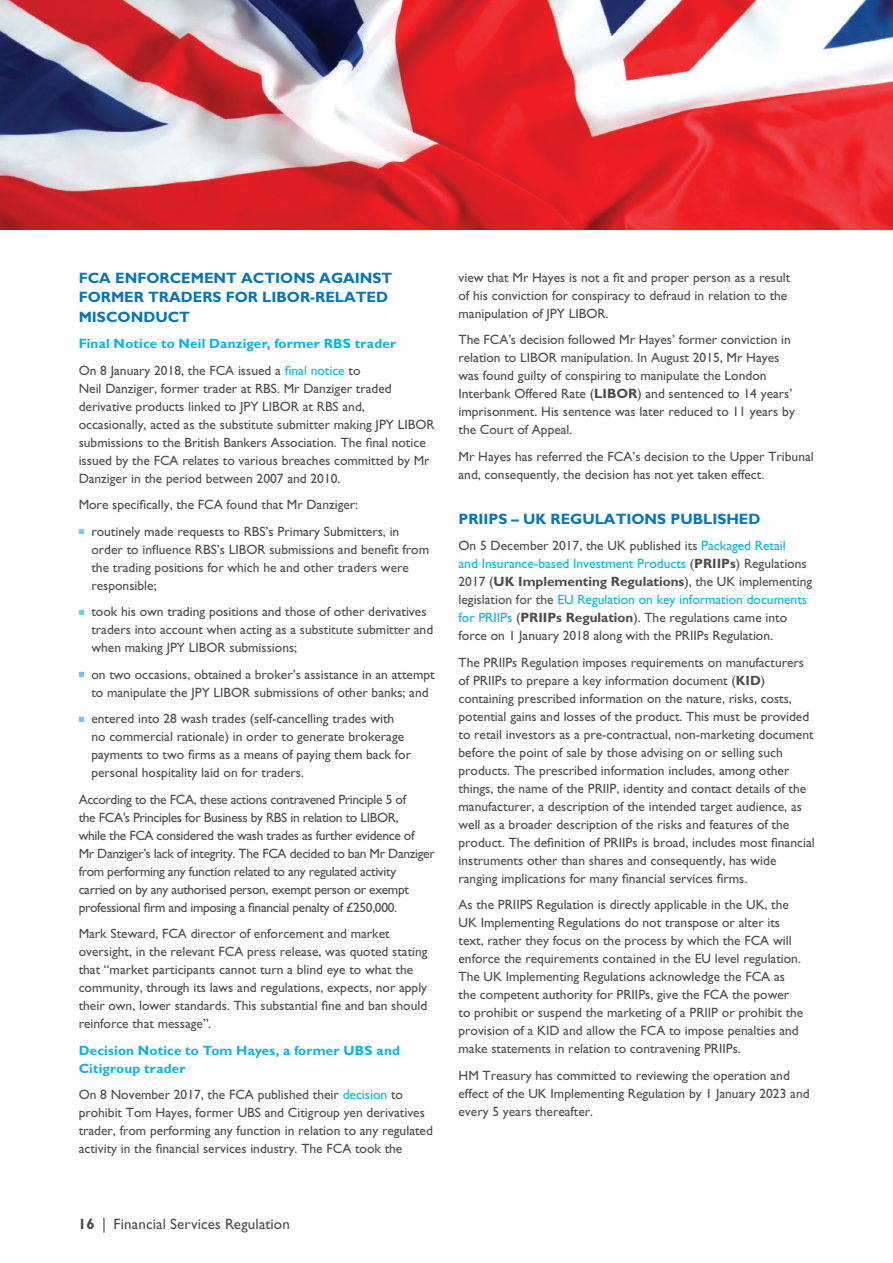
<style>
.page{position:relative;width:893px;height:1263px;background:#fff}
.page>*{position:absolute;margin:0;border:0;box-sizing:border-box;transform-origin:0 0}
.t1{font:700 15px/19.5px "Gill Sans Std";color:#0076be}
.t2{font:15px "Gill Sans Std";letter-spacing:.01em;color:#4b4c4d}
.t3{font:13.5px/18px "Gill Sans Std";color:#4b4c4d}
.t4{font:13.5px/18px "Gill Sans Std";letter-spacing:-.025em;color:#4b4c4d}
.t5{font:700 13.5px/26.5px "Gill Sans Std";letter-spacing:.015em;color:#00b5f0}
.s1{font-weight:400;color:#4b4c4d}
.s2{font-weight:400}
.s3{color:#62cdf5}
.s4{color:#00b5f0}
.s5{font-weight:700}
</style>
<div class="page">
<img style="left:0;top:0;width:893px;height:230px">
<p class="t1" style="left:79px;top:268px;width:315px">FCA ENFORCEMENT ACTIONS AGAINST<br>FORMER TRADERS FOR LIBOR-RELATED<br>MISCONDUCT</p>
<p class="t5" style="left:79px;top:330px;width:319px">Final Notice to Neil Danziger, former RBS trader<br><span class="s1">On 8 January 2018, the FCA issued a</span> <span class="s2">final notice</span> <span class="s1">to</span></p>
<p class="t3" style="left:79px;top:379px;width:357px">Neil Danziger, former trader at RBS. Mr Danziger traded derivative products linked to JPY LIBOR at RBS and, occasionally, acted as the substitute submitter making JPY LIBOR submissions to the British Bankers Association. The final notice issued by the FCA relates to various breaches committed by Mr Danziger in the period between 2007 and 2010.</p>
<p class="t3" style="left:79px;top:496px;width:281px">More specifically, the FCA found that Mr Danziger:</p>
<p class="t3" style="left:91px;top:522px;width:339px;text-indent:-13px"><span class="s3">■</span> routinely made requests to RBS’s Primary Submitters, in order to influence RBS’s LIBOR submissions and benefit from the trading positions for which he and other traders were responsible;</p>
<p class="t3" style="left:91px;top:603px;width:343px;text-indent:-13px"><span class="s3">■</span> took his own trading positions and those of other derivatives traders into account when acting as a substitute submitter and when making JPY LIBOR submissions;</p>
<p class="t3" style="left:79px;top:665px;width:358px;text-align:center"><span class="s3">■</span> on two occasions, obtained a broker’s assistance in an attempt to manipulate the JPY LIBOR submissions of other banks; and</p>
<p class="t3" style="left:91px;top:710px;width:321px;text-indent:-13px"><span class="s3">■</span> entered into 28 wash trades (self-cancelling trades with no commercial rationale) in order to generate brokerage payments to two firms as a means of paying them back for personal hospitality laid on for traders.</p>
<p class="t4" style="left:79px;top:790px;width:357px">According to the FCA, these actions contravened Principle 5 of<br>the FCA’s Principles for Business by RBS in relation to LIBOR,<br>while the FCA considered the wash trades as further evidence of<br>Mr Danziger’s lack of integrity. The FCA decided to ban Mr Danziger from performing any function related to any regulated activity carried on by any authorised person, exempt person or exempt professional firm and imposing a financial penalty of £250,000.</p>
<p class="t3" style="left:79px;top:925px;width:351px">Mark Steward, FCA director of enforcement and market oversight, in the relevant FCA press release, was quoted stating that “market participants cannot turn a blind eye to what the community, through its laws and regulations, expects, nor apply their own, lower standards. This substantial fine and ban should reinforce that message”.</p>
<p class="t5" style="left:79px;top:1041px;width:323px;line-height:18px">Decision Notice to Tom Hayes, a former UBS and<br>Citigroup trader</p>
<p class="t3" style="left:79px;top:1086px;width:356px">On 8 November 2017, the FCA published their <span class="s4">decision</span> to prohibit Tom Hayes, former UBS and Citigroup yen derivatives trader, from performing any function in relation to any regulated activity in the financial services industry. The FCA took the</p>
<p class="t3" style="left:458px;top:268px;width:333px">view that Mr Hayes is not a fit and proper person as a result of his conviction for conspiracy to defraud in relation to the manipulation of JPY LIBOR.</p>
<p class="t3" style="left:458px;top:331px;width:338px">The FCA’s decision followed Mr Hayes’ former conviction in relation to LIBOR manipulation. In August 2015, Mr Hayes was found guilty of conspiring to manipulate the London Interbank Offered Rate (<span class="s5">LIBOR</span>) and sentenced to 14 years’ imprisonment. His sentence was later reduced to 11 years by the Court of Appeal.</p>
<p class="t3" style="left:458px;top:447px;width:357px">Mr Hayes has referred the FCA’s decision to the Upper Tribunal and, consequently, the decision has not yet taken effect.</p>
<p class="t1" style="left:458px;top:509px;width:303px">PRIIPS – UK REGULATIONS PUBLISHED</p>
<p class="t3" style="left:458px;top:537px;width:355px">On 5 December 2017, the UK published its <span class="s4">Packaged Retail<br>and Insurance-based Investment Products</span> (<span class="s5">PRIIPs</span>) Regulations 2017 (<span class="s5">UK Implementing Regulations</span>), the UK implementing legislation for the <span class="s4">EU Regulation on key information documents for PRIIPs</span> (<span class="s5">PRIIPs Regulation</span>). The regulations came into force on 1 January 2018 along with the PRIIPs Regulation.</p>
<p class="t3" style="left:458px;top:653px;width:358px">The PRIIPs Regulation imposes requirements on manufacturers of PRIIPs to prepare a key information document (<span class="s5">KID</span>) containing prescribed information on the nature, risks, costs, potential gains and losses of the product. This must be provided to retail investors as a pre-contractual, non-marketing document before the point of sale by those advising on or selling such products. The prescribed information includes, among other things, the name of the PRIIP, identity and contact details of the manufacturer, a description of the intended target audience, as well as a broader description of the risks and features of the product. The definition of PRIIPs is broad, includes most financial instruments other than shares and consequently, has wide ranging implications for many financial services firms.</p>
<p class="t3" style="left:458px;top:896px;width:346px">As the PRIIPS Regulation is directly applicable in the UK, the UK Implementing Regulations do not transpose or alter its text, rather they focus on the process by which the FCA will enforce the requirements contained in the EU level regulation.<br>The UK Implementing Regulations acknowledge the FCA as the competent authority for PRIIPs, give the FCA the power to prohibit or suspend the marketing of a PRIIP or prohibit the provision of a KID and allow the FCA to impose penalties and make statements in relation to contravening PRIIPs.</p>
<p class="t3" style="left:458px;top:1066px;width:353px">HM Treasury has committed to reviewing the operation and effect of the UK Implementing Regulation by 1 January 2023 and every 5 years thereafter.</p>
<p class="t2" style="left:78px;top:1215px;width:213px"><span class="s5">16</span> | Financial Services Regulation</p>
</div>
